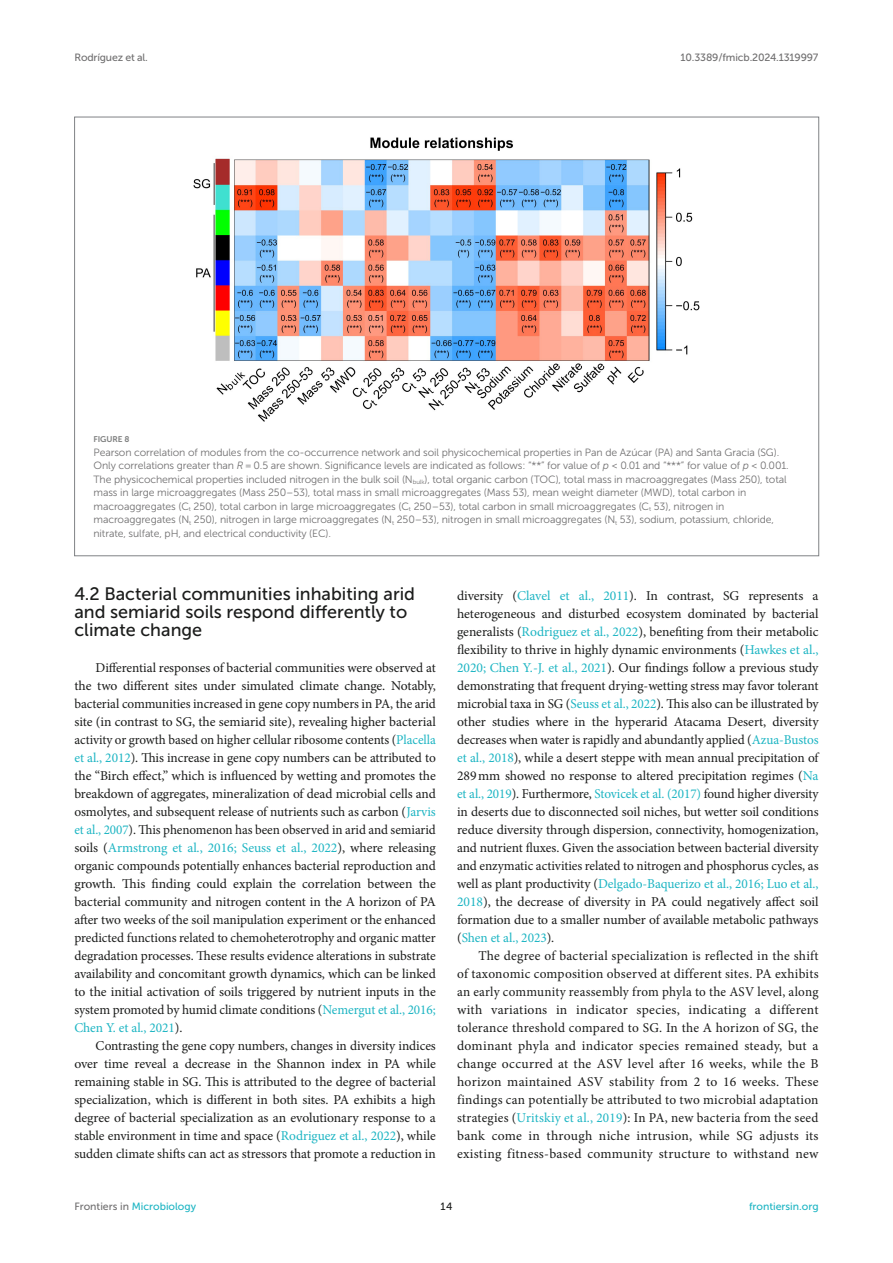
<style>
.page{position:relative;width:893px;height:1263px;background:#fff}
.page>*{position:absolute;margin:0;border:0;box-sizing:border-box;transform-origin:0 0}
.HEAD_2{font:18px/18px "Museo Sans 500";color:#1b1c1b}
.TEXT{font:13.5px/18px "Minion Pro";letter-spacing:-.005em;color:#1b1c1b;text-align:justify}
.TEXT_FLUSH{font:13.5px/18px "Minion Pro";letter-spacing:-.005em;color:#1b1c1b;text-align:justify}
.FIG_LEG{font:10.5px/13.5px "Museo Sans 300";letter-spacing:-.01em;color:#706f70}
.t1{font:10.5px "Museo Sans 500";letter-spacing:-.015em;color:#706f70}
.t2{font:10.5px "Museo Sans 500";color:#1db5c3}
.t3{font:10.5px "Museo Sans 500";color:#1b1c1b}
.FIG_HD{font:8.25px "Museo Sans 700";letter-spacing:-.01em;color:#7e7f7f}
.s1{font-style:italic}
.s2{color:#1db5c3}
.s3{color:#706f70}
</style>
<div class="page">
<img style="left:193px;top:137px;width:507px;height:285px">
<p class="t1" style="left:74px;top:51px;width:75px">Rodríguez et al.</p>
<p class="t1" style="left:681px;top:51px;width:139px">10.3389/fmicb.2024.1319997</p>
<p class="FIG_HD" style="left:94px;top:435px;width:37px">FIGURE 8</p>
<p class="FIG_LEG" style="left:94px;top:446px;width:697px">Pearson correlation of modules from the co-occurrence network and soil physicochemical properties in Pan de Azúcar (PA) and Santa Gracia (SG).<br>Only correlations greater than <span class="s1">R</span> = 0.5 are shown. Significance levels are indicated as follows: “**” for value of <span class="s1">p</span> &lt; 0.01 and “***” for value of <span class="s1">p</span> &lt; 0.001.<br>The physicochemical properties included nitrogen in the bulk soil (N<sub>bulk</sub>), total organic carbon (TOC), total mass in macroaggregates (Mass 250), total mass in large microaggregates (Mass 250–53), total mass in small microaggregates (Mass 53), mean weight diameter (MWD), total carbon in macroaggregates (C<sub>t</sub> 250), total carbon in large microaggregates (C<sub>t</sub> 250–53), total carbon in small microaggregates (C<sub>t</sub> 53), nitrogen in macroaggregates (N<sub>t</sub> 250), nitrogen in large microaggregates (N<sub>t</sub> 250–53), nitrogen in small microaggregates (N<sub>t</sub> 53), sodium, potassium, chloride, nitrate, sulfate, pH, and electrical conductivity (EC).</p>
<p class="HEAD_2" style="left:74px;top:585px;width:342px">4.2 Bacterial communities inhabiting arid and semiarid soils respond differently to climate change</p>
<p class="TEXT_FLUSH" style="left:74px;top:659px;width:363px;text-indent:21px">Differential responses of bacterial communities were observed at the two different sites under simulated climate change. Notably, bacterial communities increased in gene copy numbers in PA, the arid site (in contrast to SG, the semiarid site), revealing higher bacterial activity or growth based on higher cellular ribosome contents (<span class="s2">Placella et al., 2012</span>). This increase in gene copy numbers can be attributed to the “Birch effect,” which is influenced by wetting and promotes the breakdown of aggregates, mineralization of dead microbial cells and osmolytes, and subsequent release of nutrients such as carbon (<span class="s2">Jarvis et al., 2007</span>). This phenomenon has been observed in arid and semiarid soils (<span class="s2">Armstrong et al., 2016; Seuss et al., 2022</span>), where releasing organic compounds potentially enhances bacterial reproduction and growth. This finding could explain the correlation between the bacterial community and nitrogen content in the A horizon of PA after two weeks of the soil manipulation experiment or the enhanced predicted functions related to chemoheterotrophy and organic matter degradation processes. These results evidence alterations in substrate availability and concomitant growth dynamics, which can be linked to the initial activation of soils triggered by nutrient inputs in the system promoted by humid climate conditions (<span class="s2">Nemergut et al., 2016; Chen Y. et al., 2021</span>).</p>
<p class="TEXT" style="left:74px;top:1037px;width:363px;text-indent:21px">Contrasting the gene copy numbers, changes in diversity indices over time reveal a decrease in the Shannon index in PA while remaining stable in SG. This is attributed to the degree of bacterial specialization, which is different in both sites. PA exhibits a high degree of bacterial specialization as an evolutionary response to a stable environment in time and space (<span class="s2">Rodriguez et al., 2022</span>), while sudden climate shifts can act as stressors that promote a reduction in</p>
<p class="TEXT" style="left:457px;top:587px;width:363px">diversity (<span class="s2">Clavel et al., 2011</span>). In contrast, SG represents a heterogeneous and disturbed ecosystem dominated by bacterial generalists (<span class="s2">Rodriguez et al., 2022</span>), benefiting from their metabolic flexibility to thrive in highly dynamic environments (<span class="s2">Hawkes et al., 2020; Chen Y.-J. et al., 2021</span>). Our findings follow a previous study demonstrating that frequent drying-wetting stress may favor tolerant microbial taxa in SG (<span class="s2">Seuss et al., 2022</span>). This also can be illustrated by other studies where in the hyperarid Atacama Desert, diversity decreases when water is rapidly and abundantly applied (<span class="s2">Azua-Bustos et al., 2018</span>), while a desert steppe with mean annual precipitation of 289mm showed no response to altered precipitation regimes (<span class="s2">Na et al., 2019</span>). Furthermore, <span class="s2">Stovicek et al. (2017)</span> found higher diversity in deserts due to disconnected soil niches, but wetter soil conditions reduce diversity through dispersion, connectivity, homogenization, and nutrient fluxes. Given the association between bacterial diversity and enzymatic activities related to nitrogen and phosphorus cycles, as well as plant productivity (<span class="s2">Delgado-Baquerizo et al., 2016; Luo et al., 2018</span>), the decrease of diversity in PA could negatively affect soil formation due to a smaller number of available metabolic pathways (<span class="s2">Shen et al., 2023</span>).</p>
<p class="TEXT" style="left:457px;top:947px;width:363px;text-indent:21px">The degree of bacterial specialization is reflected in the shift of taxonomic composition observed at different sites. PA exhibits an early community reassembly from phyla to the ASV level, along with variations in indicator species, indicating a different tolerance threshold compared to SG. In the A horizon of SG, the dominant phyla and indicator species remained steady, but a change occurred at the ASV level after 16 weeks, while the B horizon maintained ASV stability from 2 to 16 weeks. These findings can potentially be attributed to two microbial adaptation strategies (<span class="s2">Uritskiy et al., 2019</span>): In PA, new bacteria from the seed bank come in through niche intrusion, while SG adjusts its existing fitness-based community structure to withstand new</p>
<p class="t2" style="left:74px;top:1200px;width:123px"><span class="s3">Frontiers in</span> Microbiology</p>
<p class="t3" style="left:441px;top:1200px;width:13px">14</p>
<p class="t2" style="left:749px;top:1200px;width:71px">frontiersin.org</p>
</div>
